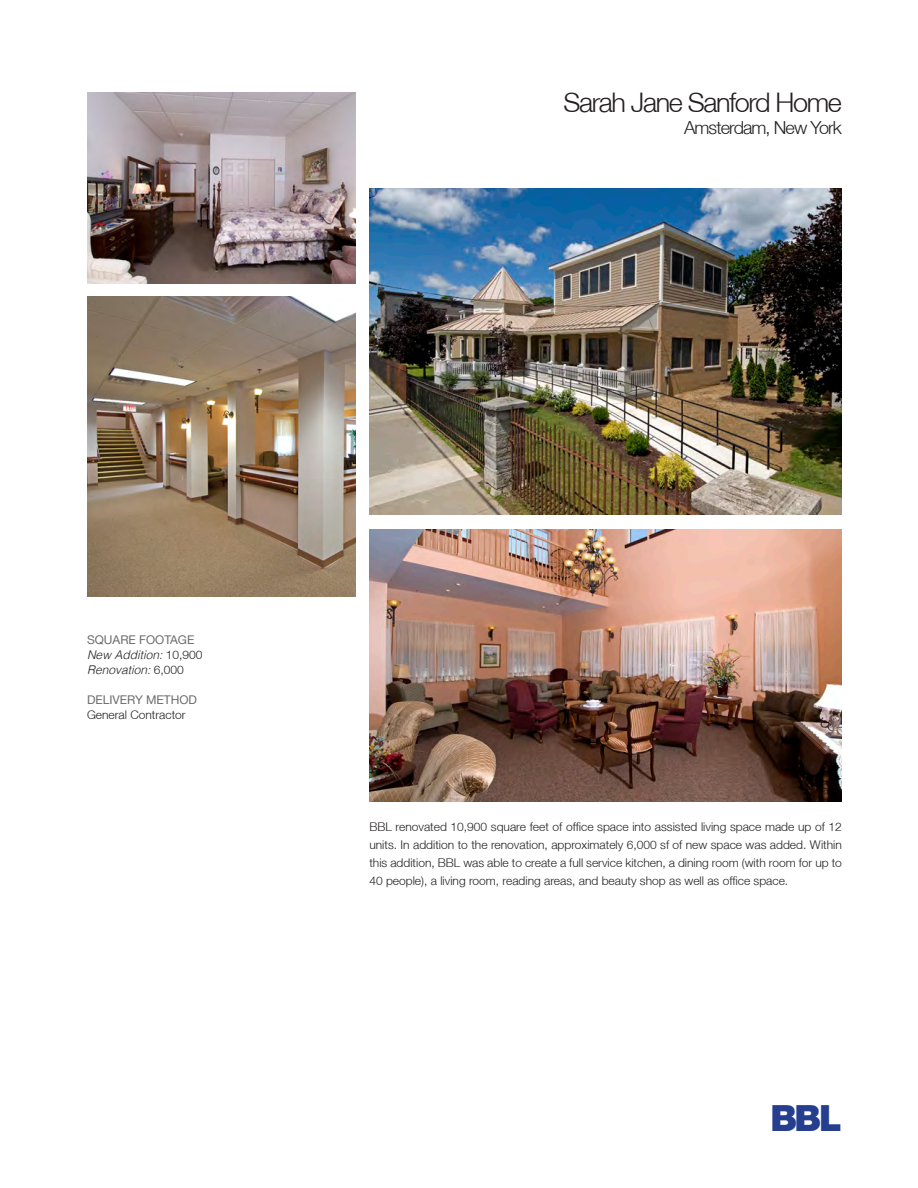
<style>
.page{position:relative;width:918px;height:1188px;background:#fff}
.page>*{position:absolute;margin:0;border:0;box-sizing:border-box;transform-origin:0 0}
.t1{font:900 36px "Helvetica Neue LT";color:#253f8e}
.t2{font:300 27px "Helvetica Neue LT";letter-spacing:-.05em;color:#231f20}
.t3{font:300 18px "Helvetica Neue LT";letter-spacing:-.05em;color:#231f20}
.t4{font:300 12px/18px "Helvetica Neue LT";color:#231f20;text-align:justify}
.t5{font:italic 300 12px/15px "Helvetica";color:#231f20}
.s1{font-family:"Helvetica Neue LT";font-weight:400;font-style:normal;color:#6c6b6c}
.s2{font-family:"Helvetica Neue LT";font-style:normal}
.s3{font-weight:400;color:#6c6b6c}
</style>
<div class="page">
<img style="left:87px;top:93px;width:269px;height:190px">
<img style="left:369px;top:529px;width:473px;height:272px">
<img style="left:369px;top:188px;width:473px;height:326px">
<img style="left:87px;top:296px;width:269px;height:300px">
<p class="t2" style="left:563px;top:86px;width:280px">Sarah Jane Sanford Home</p>
<p class="t3" style="left:684px;top:116px;width:159px">Amsterdam, New York</p>
<p class="t5" style="left:87px;top:631px;width:117px"><span class="s1">SQUARE FOOTAGE<br></span>New Addition: <span class="s2">10,900<br></span>Renovation: <span class="s2">6,000</span></p>
<p class="t4" style="left:87px;top:692px;width:112px;line-height:15px"><span class="s3">DELIVERY METHOD<br></span>General Contractor</p>
<p class="t4" style="left:369px;top:818px;width:474px">BBL renovated 10,900 square feet of office space into assisted living space made up of 12 units. In addition to the renovation, approximately 6,000 sf of new space was added. Within this addition, BBL was able to create a full service kitchen, a dining room (with room for up to 40 people), a living room, reading areas, and beauty shop as well as office space.</p>
<p class="t1" style="left:771px;top:1097px;width:73px">BBL</p>
</div>
